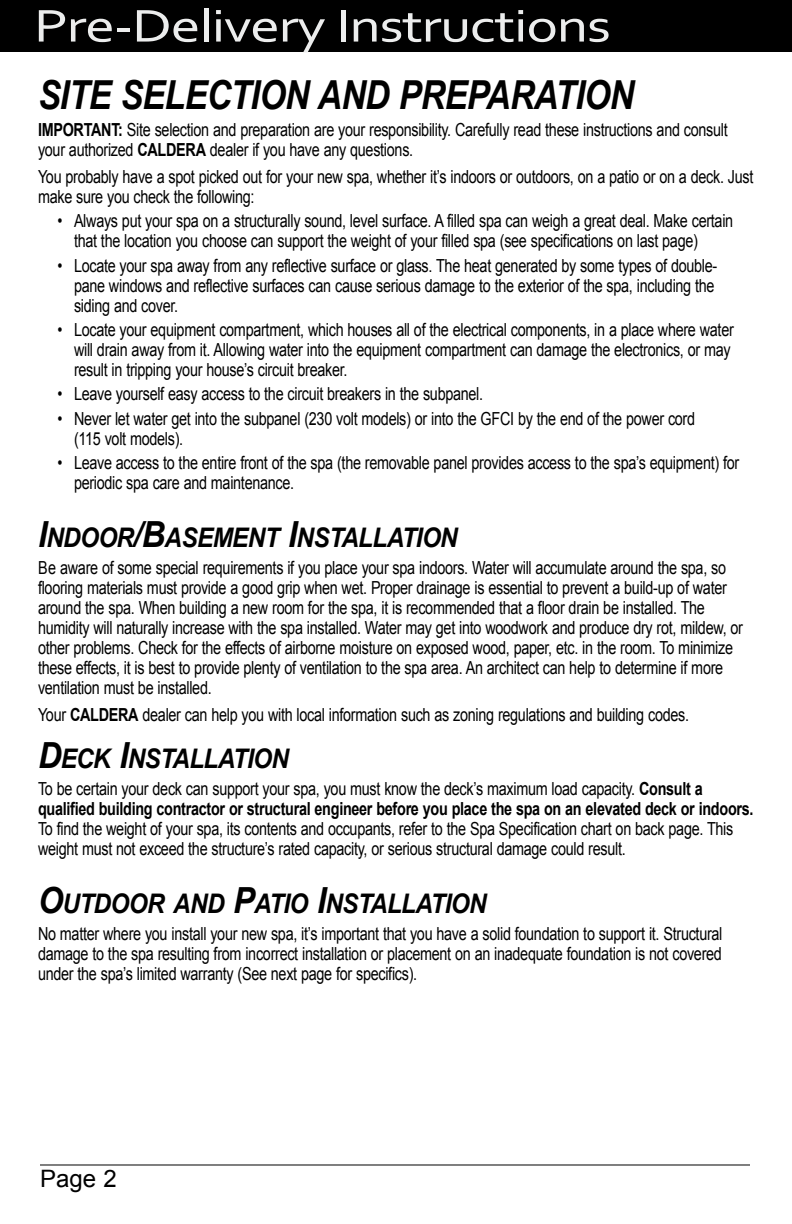
<style>
.page{position:relative;width:792px;height:1224px;background:#fff}
.page>*{position:absolute;margin:0;border:0;box-sizing:border-box;transform-origin:0 0}
.t1{font:48px "Corbel";letter-spacing:-.025em;color:#eceded;scale:1.25 1}
.t2{font:italic 700 40px "Arial";letter-spacing:-.02em;color:#000;scale:.85 1}
.t3{font:italic 700 27px "Arial";letter-spacing:-.025em;color:#000;scale:.9 1}
.t4{font:24px "Arial";color:#000}
.t5{font:18px/20px "Arial";letter-spacing:-.02em;color:#000;scale:.8 1}
.t6{font:700 18px/20px "Arial";letter-spacing:-.02em;color:#000;scale:.8 1}
.s1{font-weight:700}
.s2{font-size:36px}
.s3{font-weight:400}
</style>
<div class="page">
<hr style="left:40px;top:1164px;width:710px;height:1px;background:#000">
<div style="left:0;top:0;width:792px;height:52px;background:#000"></div>
<h1 class="t1" style="left:34px;top:-4px;width:463px">Pre-Delivery Instructions</h1>
<h2 class="t2" style="left:38px;top:68px;width:703px">SITE SELECTION AND PREPARATION</h2>
<p class="t5" style="left:38px;top:120px;width:864px"><span class="s1">IMPORTANT:</span> Site selection and preparation are your responsibility. Carefully read these instructions and consult your authorized <span class="s1">CALDERA</span> dealer if you have any questions.</p>
<p class="t5" style="left:38px;top:167px;width:896px">You probably have a spot picked out for your new spa, whether it’s indoors or outdoors, on a patio or on a deck. Just make sure you check the following:</p>
<p class="t5" style="left:74px;top:211px;width:826px;text-indent:-17px">• Always put your spa on a structurally sound, level surface. A filled spa can weigh a great deal. Make certain that the location you choose can support the weight of your filled spa (see specifications on last page)</p>
<p class="t5" style="left:74px;top:256px;width:806px;text-indent:-17px">• Locate your spa away from any reflective surface or glass. The heat generated by some types of double&shy;pane windows and reflective surfaces can cause serious damage to the exterior of the spa, including the siding and cover.</p>
<p class="t5" style="left:74px;top:320px;width:826px;text-indent:-17px">• Locate your equipment compartment, which houses all of the electrical components, in a place where water will drain away from it. Allowing water into the equipment compartment can damage the electronics, or may result in tripping your house’s circuit breaker.</p>
<p class="t5" style="left:57px;top:384px;width:534px">• Leave yourself easy access to the circuit breakers in the subpanel.</p>
<p class="t5" style="left:74px;top:408px;width:778px;text-indent:-17px">• Never let water get into the subpanel (230 volt models) or into the GFCI by the end of the power cord (115 volt models).</p>
<p class="t5" style="left:74px;top:453px;width:833px;text-indent:-17px">• Leave access to the entire front of the spa (the removable panel provides access to the spa’s equipment) for periodic spa care and maintenance.</p>
<h3 class="t3" style="left:38px;top:519px;width:468px"><span class="s2">I</span>NDOOR<span class="s2">/B</span>ASEMENT <span class="s2">I</span>NSTALLATION</h3>
<p class="t5" style="left:38px;top:558px;width:883px">Be aware of some special requirements if you place your spa indoors. Water will accumulate around the spa, so flooring materials must provide a good grip when wet. Proper drainage is essential to prevent a build-up of water around the spa. When building a new room for the spa, it is recommended that a floor drain be installed. The humidity will naturally increase with the spa installed. Water may get into woodwork and produce dry rot, mildew, or other problems. Check for the effects of airborne moisture on exposed wood, paper, etc. in the room. To minimize these effects, it is best to provide plenty of ventilation to the spa area. An architect can help to determine if more ventilation must be installed.</p>
<p class="t5" style="left:38px;top:705px;width:815px">Your <span class="s1">CALDERA</span> dealer can help you with local information such as zoning regulations and building codes.</p>
<h3 class="t3" style="left:38px;top:741px;width:280px"><span class="s2">D</span>ECK <span class="s2">I</span>NSTALLATION</h3>
<p class="t6" style="left:38px;top:780px;width:896px"><span class="s3">To be certain your deck can support your spa, you must know the deck’s maximum load capacity.</span> Consult a qualified building contractor or structural engineer before you place the spa on an elevated deck or indoors.</p>
<p class="t5" style="left:38px;top:819px;width:871px">To find the weight of your spa, its contents and occupants, refer to the Spa Specification chart on back page. This weight must not exceed the structure’s rated capacity, or serious structural damage could result.</p>
<h3 class="t3" style="left:38px;top:885px;width:500px"><span class="s2">O</span>UTDOOR AND <span class="s2">P</span>ATIO <span class="s2">I</span>NSTALLATION</h3>
<p class="t5" style="left:38px;top:924px;width:857px;text-align:justify">No matter where you install your new spa, it’s important that you have a solid foundation to support it. Structural damage to the spa resulting from incorrect installation or placement on an inadequate foundation is not covered under the spa’s limited warranty (See next page for specifics).</p>
<h3 class="t4" style="left:40px;top:1163px;width:78px">Page 2</h3>
</div>
